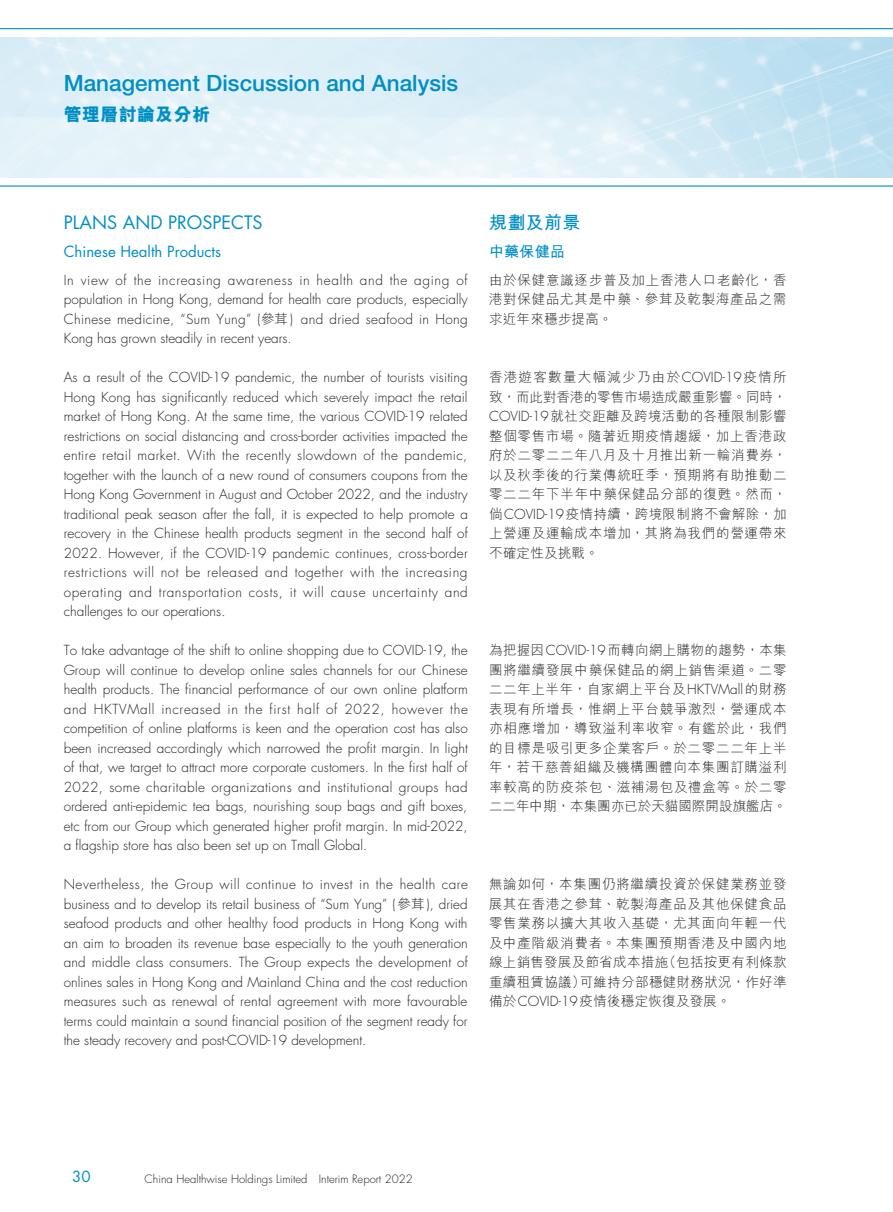
<style>
.page{position:relative;width:893px;height:1212px;background:#fff}
.page>*{position:absolute;margin:0;border:0;box-sizing:border-box;transform-origin:0 0}
.t1{font:500 22.5px "Helvetica Neue LT Std";color:#008fc5}
._001_H1_C{font:18px "Futura Std";color:#008fc5}
.t2{font:800 18px "M Hei HK";letter-spacing:.02em;color:#008fc5}
._001_H1_C-2{font:700 18px "M Hei HK";letter-spacing:.02em;color:#008fc5}
._002_H2_C{font:15px "Futura Std";color:#008fc5}
._002_H2_C-2{font:700 15px "M Hei HK";letter-spacing:.02em;color:#008fc5}
._00_txt_E{font:300 13.5px/19.5px "Futura Std";color:#231f20;text-align:justify}
._000_txt_C{font:300 13.5px/19.5px "M Hei HK";letter-spacing:.03em;color:#231f20;text-align:justify}
.t3{font:300 11.25px "Futura Std";color:#231f20}
.s1{font-family:"M Hei HK"}
.s2{font-family:"Futura Std"}
</style>
<div class="page">
<hr style="left:0;top:28px;width:893px;height:1px;background:#008fc5">
<hr style="left:0;top:185px;width:893px;height:2px;background:#008fc5">
<h1 class="t1" style="left:64px;top:70px;width:396px">Management Discussion and Analysis</h1>
<h2 class="t2" style="left:64px;top:106px;width:148px">管理層討論及分析</h2>
<p class="_001_H1_C" style="left:64px;top:211px;width:200px">PLANS AND PROSPECTS</p>
<p class="_002_H2_C" style="left:64px;top:242px;width:159px">Chinese Health Products</p>
<p class="_00_txt_E" style="left:64px;top:270px;width:405px">In view of the increasing awareness in health and the aging of population in Hong Kong, demand for health care products, especially Chinese medicine, “Sum Yung” (<span class="s1">參茸</span>) and dried seafood in Hong Kong has grown steadily in recent years.</p>
<p class="_00_txt_E" style="left:64px;top:368px;width:406px">As a result of the COVID-19 pandemic, the number of tourists visiting Hong Kong has significantly reduced which severely impact the retail market of Hong Kong. At the same time, the various COVID-19 related restrictions on social distancing and cross-border activities impacted the entire retail market. With the recently slowdown of the pandemic, together with the launch of a new round of consumers coupons from the Hong Kong Government in August and October 2022, and the industry traditional peak season after the fall, it is expected to help promote a recovery in the Chinese health products segment in the second half of 2022. However, if the COVID-19 pandemic continues, cross-border restrictions will not be released and together with the increasing operating and transportation costs, it will cause uncertainty and challenges to our operations.</p>
<p class="_00_txt_E" style="left:64px;top:641px;width:406px">To take advantage of the shift to online shopping due to COVID-19, the Group will continue to develop online sales channels for our Chinese health products. The financial performance of our own online platform and HKTVMall increased in the first half of 2022, however the competition of online platforms is keen and the operation cost has also been increased accordingly which narrowed the profit margin. In light of that, we target to attract more corporate customers. In the first half of 2022, some charitable organizations and institutional groups had ordered anti-epidemic tea bags, nourishing soup bags and gift boxes, etc from our Group which generated higher profit margin. In mid-2022, a flagship store has also been set up on Tmall Global.</p>
<p class="_00_txt_E" style="left:64px;top:875px;width:406px">Nevertheless, the Group will continue to invest in the health care business and to develop its retail business of “Sum Yung” (<span class="s1">參茸</span>), dried seafood products and other healthy food products in Hong Kong with an aim to broaden its revenue base especially to the youth generation and middle class consumers. The Group expects the development of onlines sales in Hong Kong and Mainland China and the cost reduction measures such as renewal of rental agreement with more favourable terms could maintain a sound financial position of the segment ready for the steady recovery and post-COVID-19 development.</p>
<p class="_001_H1_C-2" style="left:489px;top:209px;width:93px">規劃及前景</p>
<p class="_002_H2_C-2" style="left:489px;top:240px;width:78px">中藥保健品</p>
<p class="_000_txt_C" style="left:489px;top:270px;width:299px">由於保健意識逐步普及加上香港人口老齡化，香港對保健品尤其是中藥、參茸及乾製海產品之需求近年來穩步提高。</p>
<p class="_000_txt_C" style="left:489px;top:367px;width:299px">香港遊客數量大幅減少乃由於<span class="s2">COVID-19</span>疫情所致，而此對香港的零售市場造成嚴重影響。同時，<span class="s2">COVID-19</span>就社交距離及跨境活動的各種限制影響整個零售市場。隨著近期疫情趨緩，加上香港政府於二零二二年八月及十月推出新一輪消費券，以及秋季後的行業傳統旺季，預期將有助推動二零二二年下半年中藥保健品分部的復甦。然而，倘<span class="s2">COVID-19</span>疫情持續，跨境限制將不會解除，加上營運及運輸成本增加，其將為我們的營運帶來不確定性及挑戰。</p>
<p class="_000_txt_C" style="left:489px;top:640px;width:299px">為把握因<span class="s2">COVID-19</span>而轉向網上購物的趨勢，本集團將繼續發展中藥保健品的網上銷售渠道。二零二二年上半年，自家網上平台及<span class="s2">HKTVMall</span>的財務表現有所增長，惟網上平台競爭激烈，營運成本亦相應增加，導致溢利率收窄。有鑑於此，我們的目標是吸引更多企業客戶。於二零二二年上半年，若干慈善組織及機構團體向本集團訂購溢利率較高的防疫茶包、滋補湯包及禮盒等。於二零二二年中期，本集團亦已於天貓國際開設旗艦店。</p>
<p class="_000_txt_C" style="left:489px;top:874px;width:299px">無論如何，本集團仍將繼續投資於保健業務並發展其在香港之參茸、乾製海產品及其他保健食品零售業務以擴大其收入基礎，尤其面向年輕一代及中產階級消費者。本集團預期香港及中國內地線上銷售發展及節省成本措施（包括按更有利條款重續租賃協議）可維持分部穩健財務狀況，作好準備於<span class="s2">COVID-19</span>疫情後穩定恢復及發展。</p>
<p class="_002_H2_C" style="left:72px;top:1167px;width:20px">30</p>
<p class="t3" style="left:145px;top:1172px;width:270px">China Healthwise Holdings Limited Interim Report 2022</p>
</div>
